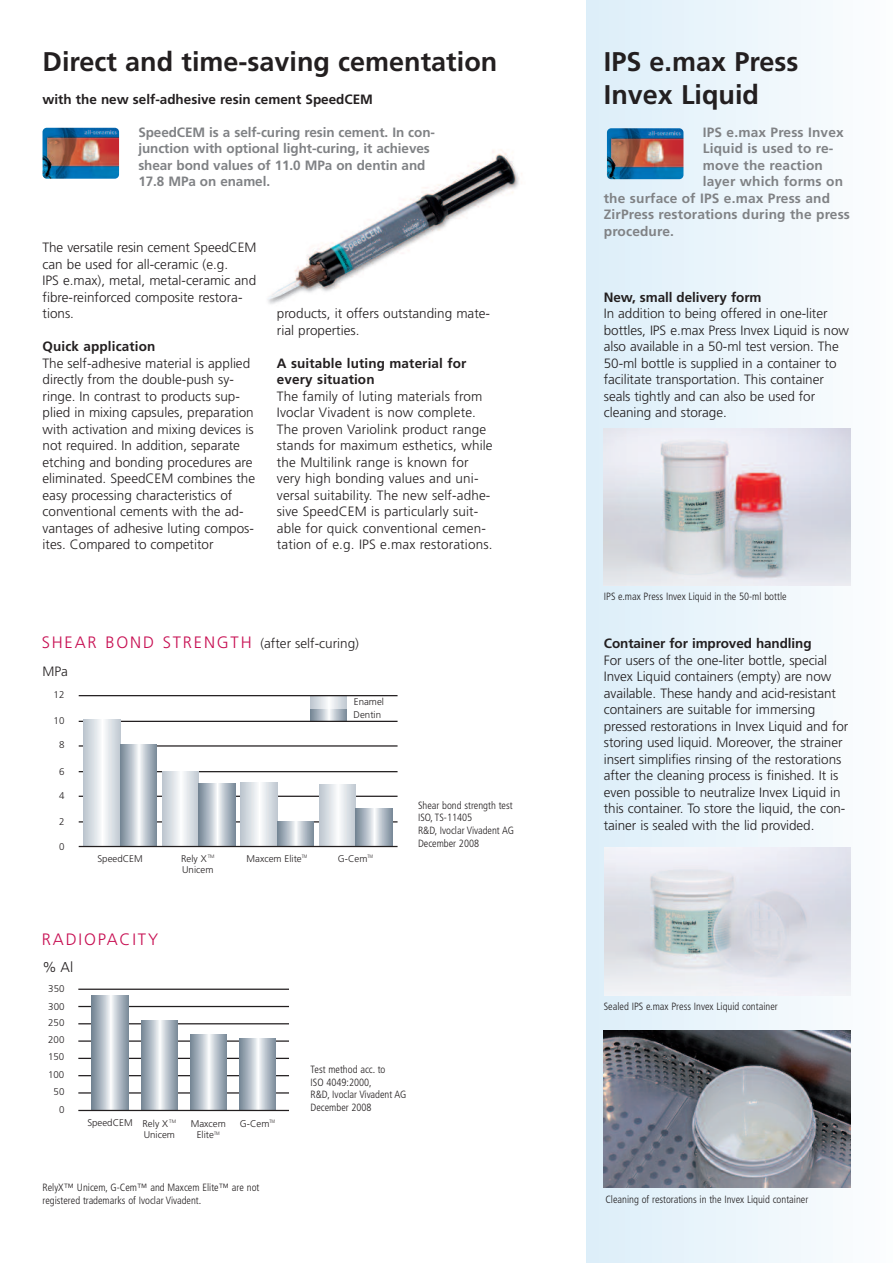
<style>
.page{position:relative;width:893px;height:1263px;background:#fff}
.page>*{position:absolute;margin:0;border:0;box-sizing:border-box;transform-origin:0 0}
.t1{font:700 27px/32.4px "Frutiger";color:#231f20}
.t2{font:300 16.5px "Frutiger";letter-spacing:.11em;color:#c70d51}
.t3{font:300 14.25px "Frutiger";color:#231f20}
.t4{font:300 13.5px/16.5px "Frutiger";color:#231f20}
.t5{font:700 13.5px/16.5px "Frutiger";letter-spacing:-.005em;color:#808285}
.t6{font:700 13.5px/16.5px "Frutiger";color:#231f20}
.t7{font:300 condensed 10.5px/12.6px "Frutiger";color:#231f20}
.t8{font:300 9.75px/11.7px "Frutiger";color:#231f20}
.s1{font-size:16.5px;color:#c70d51}
</style>
<div class="page">
<div style="left:587px;top:0;width:306px;height:1263px;background:linear-gradient(to right,#dceef8,#fcfefe)"></div>
<img style="left:607px;top:128px;width:76px;height:51px;border-radius:4px">
<hr style="left:78px;top:1092px;width:211px;height:1px;background:#231f20">
<hr style="left:78px;top:1006px;width:211px;height:1px;background:#231f20">
<hr style="left:78px;top:988px;width:211px;height:2px;background:#231f20">
<hr style="left:78px;top:1040px;width:211px;height:2px;background:#231f20">
<hr style="left:78px;top:1023px;width:211px;height:1px;background:#231f20">
<hr style="left:78px;top:1075px;width:211px;height:1px;background:#231f20">
<hr style="left:78px;top:1058px;width:211px;height:1px;background:#231f20">
<svg style="left:190px;top:1034px;width:37px;height:76px;background:#b2bcc6"></svg>
<svg style="left:239px;top:1038px;width:37px;height:72px;background:#b3bcc6"></svg>
<svg style="left:141px;top:1020px;width:37px;height:90px;background:#b2bcc6"></svg>
<svg style="left:92px;top:995px;width:36px;height:115px;background:#b4bec7"></svg>
<hr style="left:78px;top:1110px;width:211px;height:1px;background:#231f20">
<svg style="left:310px;top:708px;width:37px;height:13px"></svg>
<svg style="left:310px;top:696px;width:37px;height:12px"></svg>
<hr style="left:79px;top:821px;width:319px;height:1px;background:#231f20">
<hr style="left:79px;top:695px;width:319px;height:1px;background:#231f20">
<hr style="left:79px;top:745px;width:319px;height:2px;background:#231f20">
<hr style="left:79px;top:721px;width:319px;height:1px;background:#231f20">
<hr style="left:79px;top:796px;width:319px;height:1px;background:#231f20">
<hr style="left:79px;top:771px;width:319px;height:1px;background:#231f20">
<svg style="left:84px;top:720px;width:36px;height:126px"></svg>
<svg style="left:120px;top:744px;width:37px;height:102px;background:#b2bcc6"></svg>
<svg style="left:162px;top:772px;width:37px;height:74px"></svg>
<svg style="left:199px;top:784px;width:36px;height:62px;background:#b4bec7"></svg>
<svg style="left:319px;top:785px;width:37px;height:61px"></svg>
<svg style="left:356px;top:808px;width:36px;height:38px"></svg>
<svg style="left:241px;top:782px;width:36px;height:64px"></svg>
<svg style="left:277px;top:821px;width:37px;height:25px"></svg>
<hr style="left:79px;top:846px;width:319px;height:1px;background:#231f20">
<img style="left:267px;top:149px;width:255px;height:155px">
<img style="left:43px;top:128px;width:76px;height:51px;border-radius:4px">
<img style="left:604px;top:429px;width:246px;height:157px">
<img style="left:604px;top:848px;width:246px;height:147px">
<img style="left:604px;top:1030px;width:246px;height:158px">
<h1 class="t1" style="left:43px;top:48px;width:456px">Direct and time-saving cementation</h1>
<p class="t6" style="left:43px;top:92px;width:332px">with the new self-adhesive resin cement SpeedCEM</p>
<p class="t5" style="left:138px;top:125px;width:298px">SpeedCEM is a self-curing resin cement. In con&shy;junction with optional light-curing, it achieves shear bond values of 11.0 MPa on dentin and 17.8 MPa on enamel.</p>
<p class="t4" style="left:43px;top:240px;width:215px">The versatile resin cement SpeedCEM can be used for all-ceramic (e.g.<br>IPS e.max), metal, metal-ceramic and fibre-reinforced composite restora&shy;tions.</p>
<p class="t6" style="left:43px;top:339px;width:115px">Quick application</p>
<p class="t4" style="left:43px;top:356px;width:214px">The self-adhesive material is applied directly from the double-push sy&shy;ringe. In contrast to products sup&shy;plied in mixing capsules, preparation with activation and mixing devices is not required. In addition, separate etching and bonding procedures are eliminated. SpeedCEM combines the easy processing characteristics of conventional cements with the ad&shy;vantages of adhesive luting compos&shy;ites. Compared to competitor</p>
<p class="t4" style="left:277px;top:306px;width:215px">products, it offers outstanding mate&shy;rial properties.</p>
<p class="t6" style="left:277px;top:356px;width:191px">A suitable luting material for every situation</p>
<p class="t4" style="left:277px;top:389px;width:217px">The family of luting materials from Ivoclar Vivadent is now complete.<br>The proven Variolink product range stands for maximum esthetics, while the Multilink range is known for very high bonding values and uni&shy;versal suitability. The new self-adhe&shy;sive SpeedCEM is particularly suit&shy;able for quick conventional cemen&shy;tation of e.g. IPS e.max restorations.</p>
<p class="t4" style="left:42px;top:636px;width:319px"><span class="s1">SHEAR BOND STRENGTH</span> (after self-curing)</p>
<p class="t4" style="left:42px;top:664px;width:27px">MPa</p>
<p class="t8" style="left:54px;top:690px;width:12px">12</p>
<p class="t8" style="left:54px;top:715px;width:12px">10</p>
<p class="t8" style="left:59px;top:740px;width:7px">8</p>
<p class="t8" style="left:59px;top:766px;width:7px">6</p>
<p class="t8" style="left:59px;top:791px;width:7px">4</p>
<p class="t8" style="left:59px;top:816px;width:7px">2</p>
<p class="t8" style="left:59px;top:841px;width:7px">0</p>
<p class="t8" style="left:354px;top:697px;width:32px;line-height:12.3px">Enamel<br>Dentin</p>
<p class="t8" style="left:97px;top:853px;width:47px">SpeedCEM</p>
<p class="t8" style="left:181px;top:853px;width:35px">Rely X <sup>TM<br></sup>Unicem</p>
<p class="t8" style="left:338px;top:853px;width:37px">G-Cem<sup>TM</sup></p>
<p class="t8" style="left:247px;top:853px;width:62px">Maxcem Elite<sup>TM</sup></p>
<p class="t7" style="left:418px;top:800px;width:97px">Shear bond strength test<br>ISO, TS-11405<br>R&amp;D, Ivoclar Vivadent AG<br>December 2008</p>
<p class="t2" style="left:42px;top:933px;width:118px">RADIOPACITY</p>
<p class="t3" style="left:42px;top:961px;width:32px">% Al</p>
<p class="t8" style="left:48px;top:984px;width:18px">350</p>
<p class="t8" style="left:48px;top:1001px;width:18px">300</p>
<p class="t8" style="left:48px;top:1017px;width:18px">250</p>
<p class="t8" style="left:48px;top:1035px;width:18px">200</p>
<p class="t8" style="left:48px;top:1052px;width:18px">150</p>
<p class="t8" style="left:48px;top:1069px;width:18px">100</p>
<p class="t8" style="left:54px;top:1086px;width:12px">50</p>
<p class="t8" style="left:59px;top:1105px;width:7px">0</p>
<p class="t8" style="left:87px;top:1117px;width:90px;line-height:12.5px;text-align:right">SpeedCEM Rely X <sup>TM<br></sup>Unicem</p>
<p class="t8" style="left:191px;top:1118px;width:37px;text-align:center">Maxcem<br>Elite<sup>TM</sup></p>
<p class="t8" style="left:240px;top:1118px;width:37px">G-Cem<sup>TM</sup></p>
<p class="t7" style="left:43px;top:1182px;width:218px">RelyX™ Unicem, G-Cem™ and Maxcem Elite™ are not registered trademarks of Ivoclar Vivadent.</p>
<p class="t7" style="left:311px;top:1064px;width:97px">Test method acc. to<br>ISO 4049:2000,<br>R&amp;D, Ivoclar Vivadent AG<br>December 2008</p>
<h1 class="t1" style="left:604px;top:48px;width:196px">IPS e.max Press<br>Invex Liquid</h1>
<p class="t5" style="left:703px;top:125px;width:143px">IPS e.max Press Invex</p>
<p class="t5" style="left:703px;top:141px;width:132px">Liquid is used to re-</p>
<p class="t5" style="left:703px;top:158px;width:122px">move the reaction</p>
<p class="t5" style="left:703px;top:174px;width:142px">layer which forms on</p>
<p class="t5" style="left:604px;top:191px;width:228px">the surface of IPS e.max Press and</p>
<p class="t5" style="left:604px;top:207px;width:248px">ZirPress restorations during the press</p>
<p class="t5" style="left:604px;top:224px;width:72px">procedure.</p>
<p class="t6" style="left:604px;top:290px;width:159px">New, small delivery form</p>
<p class="t4" style="left:604px;top:306px;width:247px">In addition to being offered in one-liter bottles, IPS e.max Press Invex Liquid is now also available in a 50-ml test version. The 50-ml bottle is supplied in a container to facilitate transportation. This container seals tightly and can also be used for cleaning and storage.</p>
<p class="t7" style="left:604px;top:591px;width:184px">IPS e.max Press Invex Liquid in the 50-ml bottle</p>
<p class="t6" style="left:604px;top:636px;width:209px">Container for improved handling</p>
<p class="t4" style="left:604px;top:653px;width:246px">For users of the one-liter bottle, special Invex Liquid containers (empty) are now available. These handy and acid-resistant containers are suitable for immersing pressed restorations in Invex Liquid and for storing used liquid. Moreover, the strainer insert simplifies rinsing of the restorations after the cleaning process is finished. It is even possible to neutralize Invex Liquid in this container. To store the liquid, the con&shy;tainer is sealed with the lid provided.</p>
<p class="t7" style="left:604px;top:1001px;width:175px">Sealed IPS e.max Press Invex Liquid container</p>
<p class="t7" style="left:605px;top:1193px;width:204px">Cleaning of restorations in the Invex Liquid container</p>
</div>
